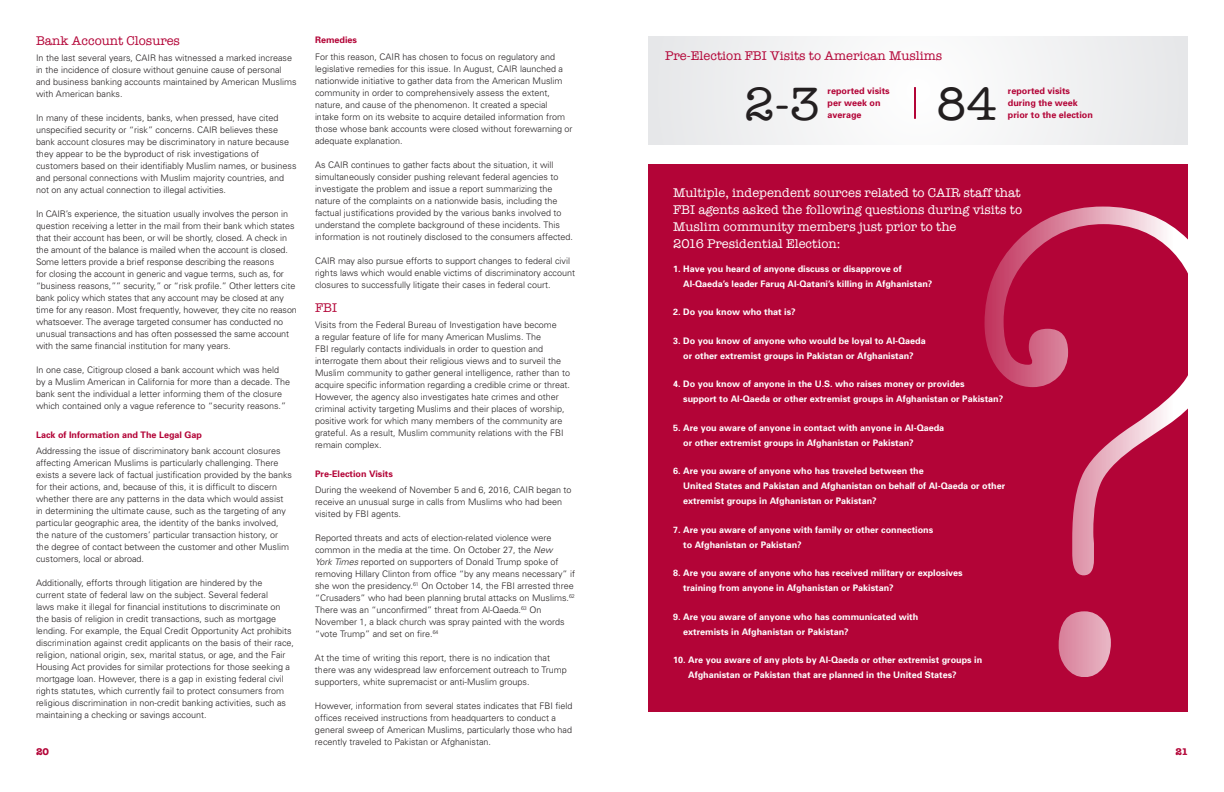
<style>
.page{position:relative;width:1224px;height:792px;background:#fff}
.page>*{position:absolute;margin:0;border:0;box-sizing:border-box;transform-origin:0 0}
.t1{font:300 condensed 679.2px "American Typewriter";color:#fff}
.t2{font:48px "American Typewriter";color:#231f20}
.t3{font:13px/17px "American Typewriter";color:#fff}
.t4{font:13px "American Typewriter";color:#b30437}
.t5{font:700 10px "American Typewriter";color:#b30437}
.t6{font:300 9px/12px "Univers";color:#231f20}
.t7{font:700 9px/15px "Univers";color:#fff}
.t8{font:700 9px/12px "Univers";color:#b30437}
.s1{font-style:italic}
</style>
<div class="page">
<div style="left:648px;top:164px;width:540px;height:547px;background:#b30437"></div>
<div style="left:648px;top:36px;width:540px;height:109px;background:#f2f2f3"></div>
<hr style="left:914px;top:87px;width:2px;height:32px;background:#b30437">
<p class="t4" style="left:36px;top:31px;width:146px">Bank Account Closures</p>
<p class="t6" style="left:36px;top:52px;width:262px">In the last several years, CAIR has witnessed a marked increase in the incidence of closure without genuine cause of personal and business banking accounts maintained by American Muslims with American banks.</p>
<p class="t6" style="left:36px;top:112px;width:262px">In many of these incidents, banks, when pressed, have cited unspecified security or “risk” concerns. CAIR believes these bank account closures may be discriminatory in nature because they appear to be the byproduct of risk investigations of customers based on their identifiably Muslim names, or business and personal connections with Muslim majority countries, and not on any actual connection to illegal activities.</p>
<p class="t6" style="left:36px;top:208px;width:262px">In CAIR’s experience, the situation usually involves the person in question receiving a letter in the mail from their bank which states that their account has been, or will be shortly, closed. A check in the amount of the balance is mailed when the account is closed.<br>Some letters provide a brief response describing the reasons<br>for closing the account in generic and vague terms, such as, for “business reasons,”” security,” or “risk profile.” Other letters cite bank policy which states that any account may be closed at any time for any reason. Most frequently, however, they cite no reason whatsoever. The average targeted consumer has conducted no unusual transactions and has often possessed the same account with the same financial institution for many years.</p>
<p class="t6" style="left:36px;top:364px;width:256px">In one case, Citigroup closed a bank account which was held by a Muslim American in California for more than a decade. The bank sent the individual a letter informing them of the closure which contained only a vague reference to “security reasons.”</p>
<p class="t8" style="left:36px;top:428px;width:168px">Lack of Information and The Legal Gap</p>
<p class="t6" style="left:36px;top:445px;width:258px">Addressing the issue of discriminatory bank account closures affecting American Muslims is particularly challenging. There exists a severe lack of factual justification provided by the banks for their actions, and, because of this, it is difficult to discern whether there are any patterns in the data which would assist in determining the ultimate cause, such as the targeting of any particular geographic area, the identity of the banks involved, the nature of the customers’ particular transaction history, or the degree of contact between the customer and other Muslim customers, local or abroad.</p>
<p class="t6" style="left:36px;top:577px;width:260px">Additionally, efforts through litigation are hindered by the<br>current state of federal law on the subject. Several federal<br>laws make it illegal for financial institutions to discriminate on the basis of religion in credit transactions, such as mortgage lending. For example, the Equal Credit Opportunity Act prohibits discrimination against credit applicants on the basis of their race, religion, national origin, sex, marital status, or age, and the Fair Housing Act provides for similar protections for those seeking a mortgage loan. However, there is a gap in existing federal civil rights statutes, which currently fail to protect consumers from religious discrimination in non-credit banking activities, such as maintaining a checking or savings account.</p>
<p class="t8" style="left:315px;top:34px;width:44px">Remedies</p>
<p class="t6" style="left:315px;top:50px;width:259px">For this reason, CAIR has chosen to focus on regulatory and legislative remedies for this issue. In August, CAIR launched a nationwide initiative to gather data from the American Muslim community in order to comprehensively assess the extent, nature, and cause of the phenomenon. It created a special intake form on its website to acquire detailed information from those whose bank accounts were closed without forewarning or adequate explanation.</p>
<p class="t6" style="left:315px;top:158px;width:260px">As CAIR continues to gather facts about the situation, it will simultaneously consider pushing relevant federal agencies to investigate the problem and issue a report summarizing the nature of the complaints on a nationwide basis, including the factual justifications provided by the various banks involved to understand the complete background of these incidents. This information is not routinely disclosed to the consumers affected.</p>
<p class="t6" style="left:315px;top:254px;width:262px">CAIR may also pursue efforts to support changes to federal civil rights laws which would enable victims of discriminatory account closures to successfully litigate their cases in federal court.</p>
<p class="t4" style="left:315px;top:298px;width:24px">FBI</p>
<p class="t6" style="left:315px;top:319px;width:257px">Visits from the Federal Bureau of Investigation have become<br>a regular feature of life for many American Muslims. The<br>FBI regularly contacts individuals in order to question and interrogate them about their religious views and to surveil the Muslim community to gather general intelligence, rather than to acquire specific information regarding a credible crime or threat.<br>However, the agency also investigates hate crimes and other criminal activity targeting Muslims and their places of worship, positive work for which many members of the community are grateful. As a result, Muslim community relations with the FBI remain complex.</p>
<p class="t8" style="left:315px;top:467px;width:79px">Pre-Election Visits</p>
<p class="t6" style="left:315px;top:484px;width:258px">During the weekend of November 5 and 6, 2016, CAIR began to receive an unusual surge in calls from Muslims who had been visited by FBI agents.</p>
<p class="t6" style="left:315px;top:532px;width:262px">Reported threats and acts of election-related violence were common in the media at the time. On October 27, the <span class="s1">New<br>York Times</span> reported on supporters of Donald Trump spoke of removing Hillary Clinton from office “by any means necessary” if she won the presidency.<sup>61</sup> On October 14, the FBI arrested three “Crusaders” who had been planning brutal attacks on Muslims.<sup>62<br></sup>There was an “unconfirmed” threat from Al-Qaeda.<sup>63</sup> On November 1, a black church was spray painted with the words “vote Trump” and set on fire.<sup>64</sup></p>
<p class="t6" style="left:315px;top:652px;width:253px">At the time of writing this report, there is no indication that there was any widespread law enforcement outreach to Trump supporters, white supremacist or anti-Muslim groups.</p>
<p class="t6" style="left:315px;top:700px;width:259px">However, information from several states indicates that FBI field offices received instructions from headquarters to conduct a general sweep of American Muslims, particularly those who had recently traveled to Pakistan or Afghanistan.</p>
<p class="t4" style="left:665px;top:46px;width:279px">Pre-Election FBI Visits to American Muslims</p>
<p class="t2" style="left:744px;top:68px;width:77px">2-3</p>
<p class="t2" style="left:936px;top:68px;width:63px">84</p>
<p class="t8" style="left:828px;top:85px;width:64px">reported visits per week on average</p>
<p class="t8" style="left:1008px;top:85px;width:87px">reported visits during the week prior to the election</p>
<p class="t3" style="left:673px;top:183px;width:350px">Multiple, independent sources related to CAIR staff that FBI agents asked the following questions during visits to Muslim community members just prior to the<br>2016 Presidential Election:</p>
<p class="t7" style="left:683px;top:261px;width:251px;text-indent:-10px">1. Have you heard of anyone discuss or disapprove of<br>Al-Qaeda’s leader Faruq Al-Qatani’s killing in Afghanistan?</p>
<p class="t7" style="left:673px;top:304px;width:124px">2. Do you know who that is?</p>
<p class="t7" style="left:673px;top:333px;width:254px;text-align:center">3. Do you know of anyone who would be loyal to Al-Qaeda or other extremist groups in Pakistan or Afghanistan?</p>
<p class="t7" style="left:683px;top:376px;width:322px;text-indent:-10px">4. Do you know of anyone in the U.S. who raises money or provides<br>support to Al-Qaeda or other extremist groups in Afghanistan or Pakistan?</p>
<p class="t7" style="left:683px;top:420px;width:263px;text-indent:-10px">5. Are you aware of anyone in contact with anyone in Al-Qaeda or other extremist groups in Afghanistan or Pakistan?</p>
<p class="t7" style="left:683px;top:463px;width:324px;text-indent:-10px">6. Are you aware of anyone who has traveled between the<br>United States and Pakistan and Afghanistan on behalf of Al-Qaeda or other extremist groups in Afghanistan or Pakistan?</p>
<p class="t7" style="left:683px;top:522px;width:252px;text-indent:-10px">7. Are you aware of anyone with family or other connections to Afghanistan or Pakistan?</p>
<p class="t7" style="left:683px;top:565px;width:281px;text-indent:-10px">8. Are you aware of anyone who has received military or explosives training from anyone in Afghanistan or Pakistan?</p>
<p class="t7" style="left:683px;top:609px;width:237px;text-indent:-10px">9. Are you aware of anyone who has communicated with extremists in Afghanistan or Pakistan?</p>
<p class="t7" style="left:688px;top:652px;width:296px;text-indent:-15px">10. Are you aware of any plots by Al-Qaeda or other extremist groups in<br>Afghanistan or Pakistan that are planned in the United States?</p>
<h1 class="t1" style="left:939px;top:-11px;width:311px">?</h1>
<p class="t5" style="left:36px;top:743px;width:15px">20</p>
<p class="t5" style="left:1175px;top:743px;width:14px">21</p>
</div>
